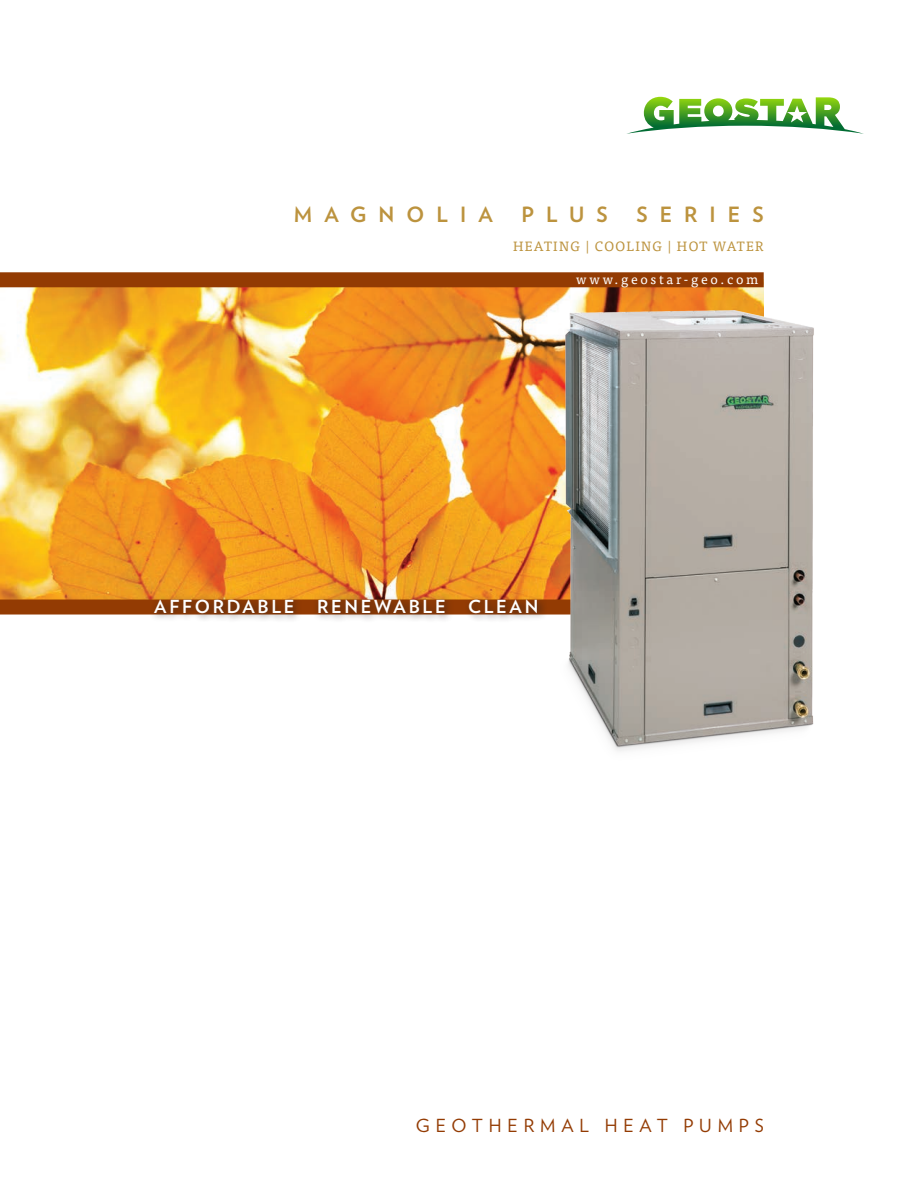
<style>
.page{position:relative;width:918px;height:1188px;background:#fff}
.page>*{position:absolute;margin:0;border:0;box-sizing:border-box;transform-origin:0 0}
.t1{font:700 21px "Verlag";letter-spacing:.575em;color:#bc933e}
.t2{font:700 18px "Verlag";letter-spacing:.15em;color:#fff}
.t3{font:18px "Verlag";letter-spacing:.325em;color:#933b03}
.t4{font:13.5px "Tisa OT";letter-spacing:.1em;color:#bc933e}
.t5{font:13.5px "Tisa OT";letter-spacing:.2em;color:#fff}
</style>
<div class="page">
<img style="left:1px;top:287px;width:506px;height:313px">
<div style="left:0;top:600px;width:764px;height:15px;background:#933b03"></div>
<div style="left:150px;top:594px;width:398px;height:30px;background:#231f20;opacity:.75"></div>
<div style="left:0;top:272px;width:764px;height:15px;background:#933b03"></div>
<svg style="left:627px;top:97px;width:237px;height:37px"></svg>
<img style="left:507px;top:280px;width:307px;height:471px">
<p class="t1" style="left:294px;top:198px;width:200px">MAGNOLIA</p>
<p class="t1" style="left:521px;top:198px;width:88px">PLUS</p>
<p class="t1" style="left:636px;top:198px;width:129px">SERIES</p>
<p class="t4" style="left:513px;top:238px;width:252px">HEATING | COOLING | HOT WATER</p>
<p class="t5" style="left:576px;top:271px;width:184px">www.geostar-geo.com</p>
<p class="t2" style="left:154px;top:593px;width:386px">AFFORDABLE RENEWABLE CLEAN</p>
<p class="t3" style="left:416px;top:1112px;width:349px">GEOTHERMAL HEAT PUMPS</p>
</div>
